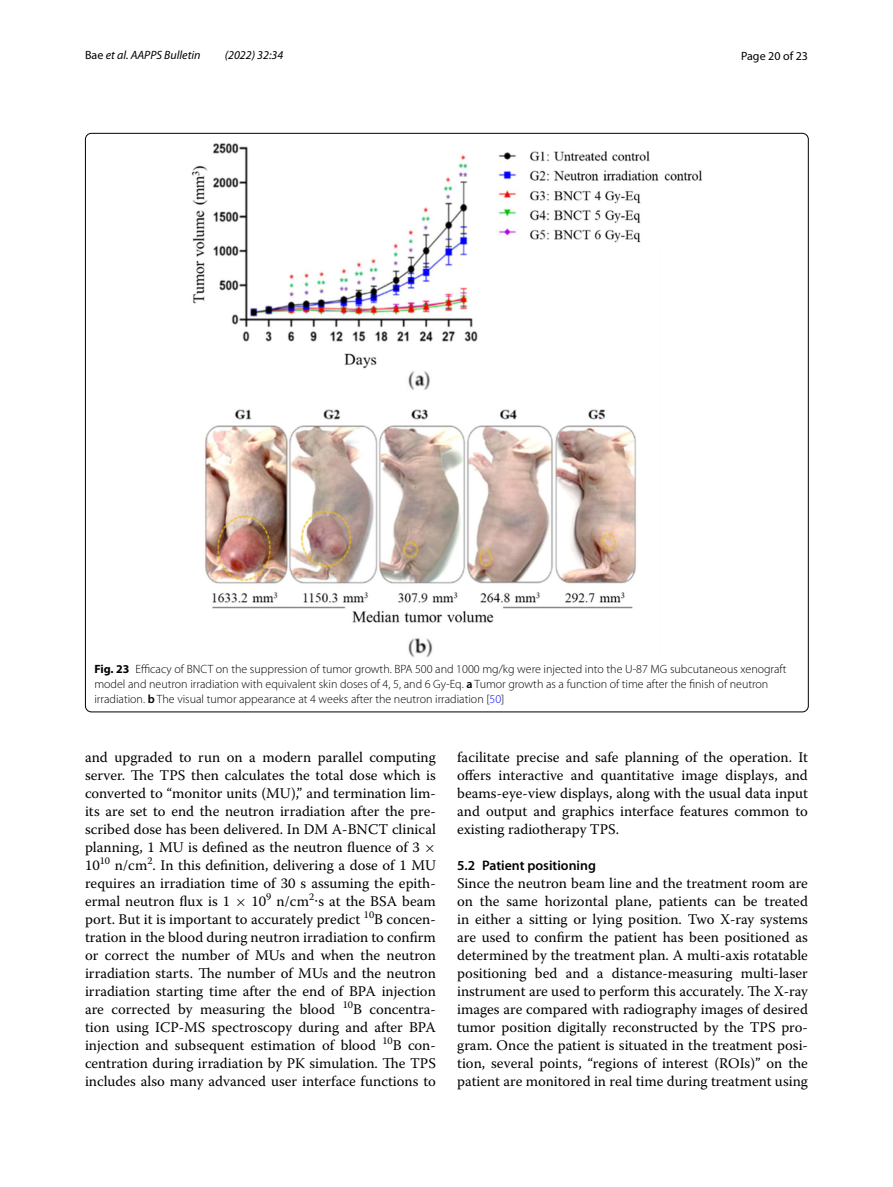
<style>
.page{position:relative;width:893px;height:1187px;background:#fff}
.page>*{position:absolute;margin:0;border:0;box-sizing:border-box;transform-origin:0 0}
.t1{font:14.7px/18px "Warnock Pro";color:#000;text-align:justify}
.t2{font:600 13.8px "Myriad Pro";color:#000}
.t3{font:300 12px/15px "Myriad Pro";color:#000}
.t4{font:italic 12px "Myriad Pro";color:#000}
.t5{font:12px "Myriad Pro";color:#000}
.s1{font-style:normal}
.s2{font-weight:700}
.s3{font-weight:600}
.s4{color:#00f}
.s5{font-family:"MTSY"}
.s6{font-family:"Code 2000"}
</style>
<div class="page">
<img style="left:192px;top:143px;width:510px;height:514px">
<p class="t4" style="left:85px;top:48px;width:117px"><span class="s1">Bae</span> et al. AAPPS Bulletin</p>
<p class="t4" style="left:225px;top:48px;width:60px">(2022) 32:34</p>
<p class="t5" style="left:741px;top:48px;width:68px">Page 20 of 23</p>
<p class="t3" style="left:94px;top:661px;width:694px"><span class="s2">Fig. 23</span> Efficacy of BNCT on the suppression of tumor growth. BPA 500 and 1000 mg/kg were injected into the U-87 MG subcutaneous xenograft model and neutron irradiation with equivalent skin doses of 4, 5, and 6 Gy-Eq. <span class="s3">a</span> Tumor growth as a function of time after the finish of neutron irradiation. <span class="s3">b</span> The visual tumor appearance at 4 weeks after the neutron irradiation [<span class="s4">50</span>]</p>
<p class="t1" style="left:85px;top:747px;width:352px">and upgraded to run on a modern parallel computing server. The TPS then calculates the total dose which is converted to “monitor units (MU),” and termination lim&shy;its are set to end the neutron irradiation after the pre&shy;scribed dose has been delivered. In DM A-BNCT clinical planning, 1 MU is defined as the neutron fluence of 3 <span class="s5">× </span>10<sup>10</sup> n/cm<sup>2</sup>. In this definition, delivering a dose of 1 MU requires an irradiation time of 30 s assuming the epith&shy;ermal neutron flux is 1 <span class="s5">×</span> 10<sup>9</sup> n/cm<sup>2</sup><span class="s6">⋅</span>s at the BSA beam port. But it is important to accurately predict <sup>10</sup>B concen&shy;tration in the blood during neutron irradiation to confirm or correct the number of MUs and when the neutron irradiation starts. The number of MUs and the neutron irradiation starting time after the end of BPA injection are corrected by measuring the blood <sup>10</sup>B concentra&shy;tion using ICP-MS spectroscopy during and after BPA injection and subsequent estimation of blood <sup>10</sup>B con&shy;centration during irradiation by PK simulation. The TPS includes also many advanced user interface functions to</p>
<p class="t1" style="left:457px;top:747px;width:352px">facilitate precise and safe planning of the operation. It offers interactive and quantitative image displays, and beams-eye-view displays, along with the usual data input and output and graphics interface features common to existing radiotherapy TPS.</p>
<p class="t2" style="left:457px;top:856px;width:140px">5.2 Patient positioning</p>
<p class="t1" style="left:457px;top:873px;width:352px">Since the neutron beam line and the treatment room are on the same horizontal plane, patients can be treated in either a sitting or lying position. Two X-ray systems are used to confirm the patient has been positioned as determined by the treatment plan. A multi-axis rotatable positioning bed and a distance-measuring multi-laser instrument are used to perform this accurately. The X-ray images are compared with radiography images of desired tumor position digitally reconstructed by the TPS pro&shy;gram. Once the patient is situated in the treatment posi&shy;tion, several points, “regions of interest (ROIs)” on the patient are monitored in real time during treatment using</p>
</div>
